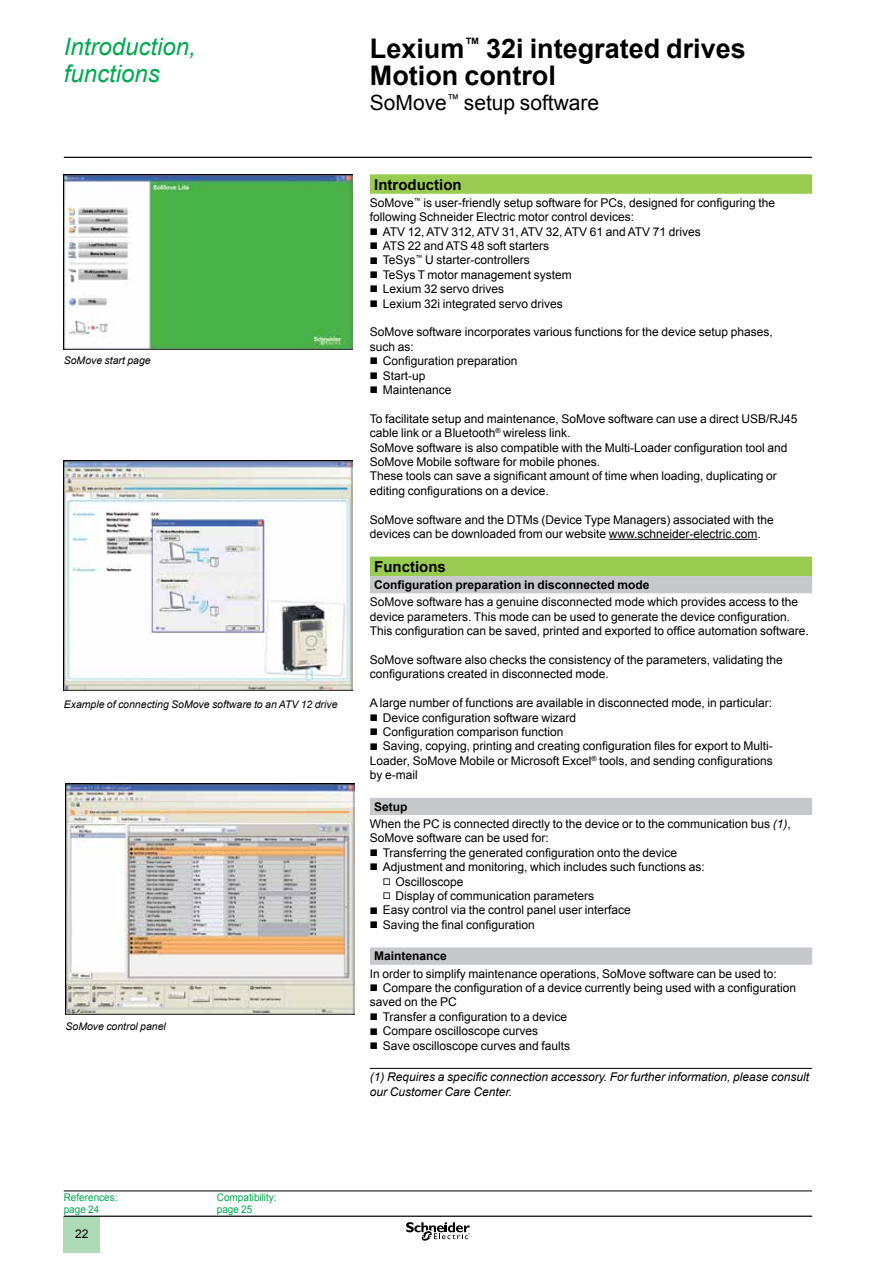
<style>
.page{position:relative;width:893px;height:1263px;background:#fff}
.page>*{position:absolute;margin:0;border:0;box-sizing:border-box;transform-origin:0 0}
.t1{font:700 27px/27px "Arial";color:#000}
.t2{font:italic 24px/27px "Arial";color:#00a94f}
.t3{font:21px "Arial";color:#000}
.t4{font:700 15px "Arial";color:#000}
.t5{font:12px/14.4px "Arial";color:#000}
.t6{font:italic 12px/14.4px "Arial";color:#000}
.t7{font:700 12px "Arial";color:#000}
.t8{font:italic 10.5px "Arial";color:#000}
.t9{font:10.5px/12px "Arial";color:#00a94f;scale:.95 1}
.s1{font-family:"Graph Schneider"}
.s2{font-weight:700}
.s3{font-style:italic}
</style>
<div class="page">
<hr style="left:64px;top:157px;width:748px;height:1px;background:#000">
<div style="left:63px;top:1217px;width:37px;height:36px;background:#addab7"></div>
<hr style="left:64px;top:1215px;width:748px;height:2px;background:#000">
<svg style="left:406px;top:1222px;width:64px;height:19px"></svg>
<svg style="left:370px;top:174px;width:442px;height:402px"></svg>
<svg style="left:370px;top:576px;width:442px;height:389px"></svg>
<hr style="left:370px;top:1068px;width:442px;height:1px;background:#000">
<hr style="left:609px;top:539px;width:148px;height:1px;background:#000">
<img style="left:64px;top:174px;width:289px;height:176px">
<img style="left:64px;top:460px;width:289px;height:231px">
<img style="left:66px;top:783px;width:289px;height:232px">
<hr style="left:671px;top:1191px;width:141px;height:1px;background:#000">
<hr style="left:64px;top:1191px;width:153px;height:1px;background:#000">
<hr style="left:217px;top:1191px;width:153px;height:1px;background:#000">
<hr style="left:370px;top:1191px;width:148px;height:1px;background:#000">
<hr style="left:518px;top:1191px;width:153px;height:1px;background:#000">
<h2 class="t2" style="left:64px;top:34px;width:134px">Introduction, functions</h2>
<h1 class="t1" style="left:370px;top:36px;width:377px">Lexium<sup>™</sup> 32i integrated drives<br>Motion control</h1>
<h3 class="t3" style="left:370px;top:89px;width:231px">SoMove<sup>™</sup> setup software</h3>
<p class="t8" style="left:64px;top:354px;width:88px">SoMove start page</p>
<p class="t8" style="left:64px;top:697px;width:275px">Example of connecting SoMove software to an ATV 12 drive</p>
<p class="t8" style="left:66px;top:1019px;width:102px">SoMove control panel</p>
<p class="t4" style="left:374px;top:174px;width:89px">Introduction</p>
<p class="t5" style="left:370px;top:195px;width:407px">SoMove<sup>™</sup> is user-friendly setup software for PCs, designed for configuring the following Schneider Electric motor control devices:<br><span class="s1">b</span> ATV 12, ATV 312, ATV 31, ATV 32, ATV 61 and ATV 71 drives<br><span class="s1">b</span> ATS 22 and ATS 48 soft starters<br><span class="s1">b</span> TeSys<sup>™</sup> U starter-controllers<br><span class="s1">b</span> TeSys T motor management system<br><span class="s1">b</span> Lexium 32 servo drives<br><span class="s1">b</span> Lexium 32i integrated servo drives</p>
<p class="t5" style="left:370px;top:325px;width:404px">SoMove software incorporates various functions for the device setup phases, such as:<br><span class="s1">b</span> Configuration preparation<br><span class="s1">b</span> Start-up<br><span class="s1">b</span> Maintenance</p>
<p class="t5" style="left:370px;top:411px;width:429px">To facilitate setup and maintenance, SoMove software can use a direct USB/RJ45 cable link or a Bluetooth<sup>®</sup> wireless link.<br>SoMove software is also compatible with the Multi-Loader configuration tool and SoMove Mobile software for mobile phones.<br>These tools can save a significant amount of time when loading, duplicating or editing configurations on a device.</p>
<p class="t5" style="left:370px;top:512px;width:405px">SoMove software and the DTMs (Device Type Managers) associated with the devices can be downloaded from our website www.schneider-electric.com.</p>
<p class="t4" style="left:374px;top:557px;width:73px">Functions</p>
<p class="t7" style="left:374px;top:577px;width:277px">Configuration preparation in disconnected mode</p>
<p class="t5" style="left:370px;top:595px;width:440px">SoMove software has a genuine disconnected mode which provides access to the device parameters. This mode can be used to generate the device configuration.<br>This configuration can be saved, printed and exported to office automation software.</p>
<p class="t5" style="left:370px;top:653px;width:414px">SoMove software also checks the consistency of the parameters, validating the configurations created in disconnected mode.</p>
<p class="t5" style="left:370px;top:696px;width:404px">A large number of functions are available in disconnected mode, in particular: <span class="s1">b</span> Device configuration software wizard<br><span class="s1">b</span> Configuration comparison function<br><span class="s1">b</span> Saving, copying, printing and creating configuration files for export to Multi-Loader, SoMove Mobile or Microsoft Excel<sup>®</sup> tools, and sending configurations by e-mail</p>
<p class="t5" style="left:370px;top:798px;width:422px;line-height:17.2px;text-indent:4px"><span class="s2">Setup<br></span>When the PC is connected directly to the device or to the communication bus <span class="s3">(1)</span>,</p>
<p class="t5" style="left:370px;top:831px;width:180px">SoMove software can be used for:</p>
<p class="t5" style="left:370px;top:845px;width:309px"><span class="s1">b</span> Transferring the generated configuration onto the device</p>
<p class="t5" style="left:370px;top:860px;width:336px"><span class="s1">b</span> Adjustment and monitoring, which includes such functions as:</p>
<p class="t5" style="left:383px;top:874px;width:82px"><span class="s1">v</span> Oscilloscope</p>
<p class="t5" style="left:383px;top:889px;width:213px"><span class="s1">v</span> Display of communication parameters</p>
<p class="t5" style="left:370px;top:903px;width:262px"><span class="s1">b</span> Easy control via the control panel user interface</p>
<p class="t5" style="left:370px;top:917px;width:166px"><span class="s1">b</span> Saving the final configuration</p>
<p class="t7" style="left:374px;top:948px;width:74px">Maintenance</p>
<p class="t5" style="left:370px;top:966px;width:428px">In order to simplify maintenance operations, SoMove software can be used to:<br><span class="s1">b</span> Compare the configuration of a device currently being used with a configuration saved on the PC<br><span class="s1">b</span> Transfer a configuration to a device<br><span class="s1">b</span> Compare oscilloscope curves<br><span class="s1">b</span> Save oscilloscope curves and faults</p>
<p class="t6" style="left:370px;top:1070px;width:441px">(1) Requires a specific connection accessory. For further information, please consult our Customer Care Center.</p>
<p class="t9" style="left:64px;top:1191px;width:58px">References: page 24</p>
<p class="t9" style="left:217px;top:1191px;width:65px">Compatibility: page 25</p>
<p class="t5" style="left:75px;top:1226px;width:15px">22</p>
</div>
